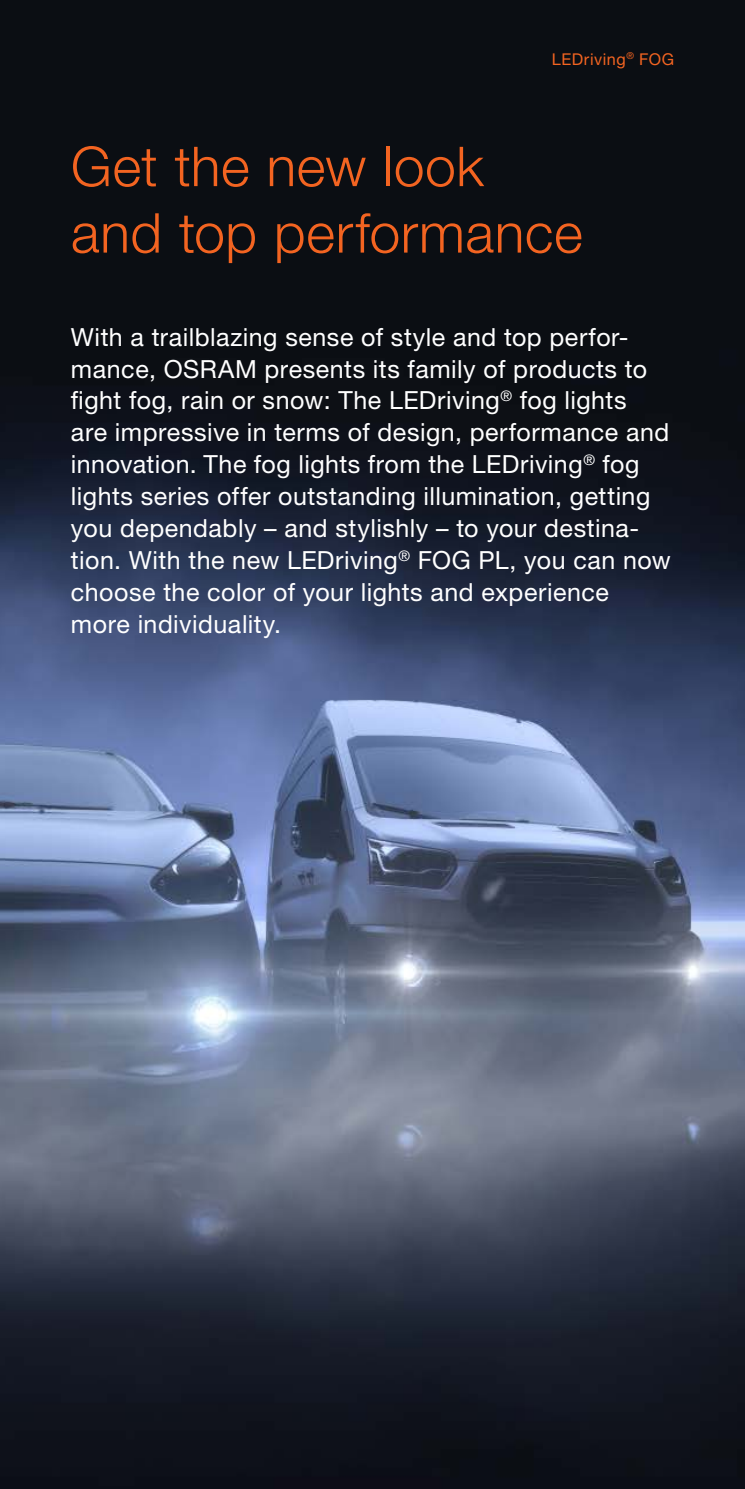
<style>
.page{position:relative;width:745px;height:1489px;background:#fff}
.page>*{position:absolute;margin:0;border:0;box-sizing:border-box;transform-origin:0 0}
.A5_Headline_22{font:300 55px/66.5px "Helvetica Neue LT Pro";letter-spacing:.01em;color:#f36421}
.A5_Introduction_10{font:25px/32px "Helvetica Neue LT Pro";letter-spacing:.02em;color:#fff}
.A5_Chapter_6_5{font:16.25px "Helvetica Neue LT Pro";letter-spacing:.035em;color:#f36421}
</style>
<div class="page">
<img style="left:0;top:0;width:744px;height:1488px">
<p class="A5_Chapter_6_5" style="left:551px;top:49px;width:124px">LEDriving<sup>®</sup> FOG</p>
<p class="A5_Headline_22" style="left:71px;top:132px;width:513px">Get the new look and top performance</p>
<p class="A5_Introduction_10" style="left:71px;top:320px;width:601px">With a trailblazing sense of style and top perfor&shy;mance, OSRAM presents its family of products to fight fog, rain or snow: The LEDriving<sup>®</sup> fog lights<br>are impressive in terms of design, performance and innovation. The fog lights from the LEDriving<sup>®</sup> fog lights series offer outstanding illumination, getting you dependably – and stylishly – to your destina&shy;tion. With the new LEDriving<sup>®</sup> FOG PL, you can now choose the color of your lights and experience more individuality.</p>
</div>
